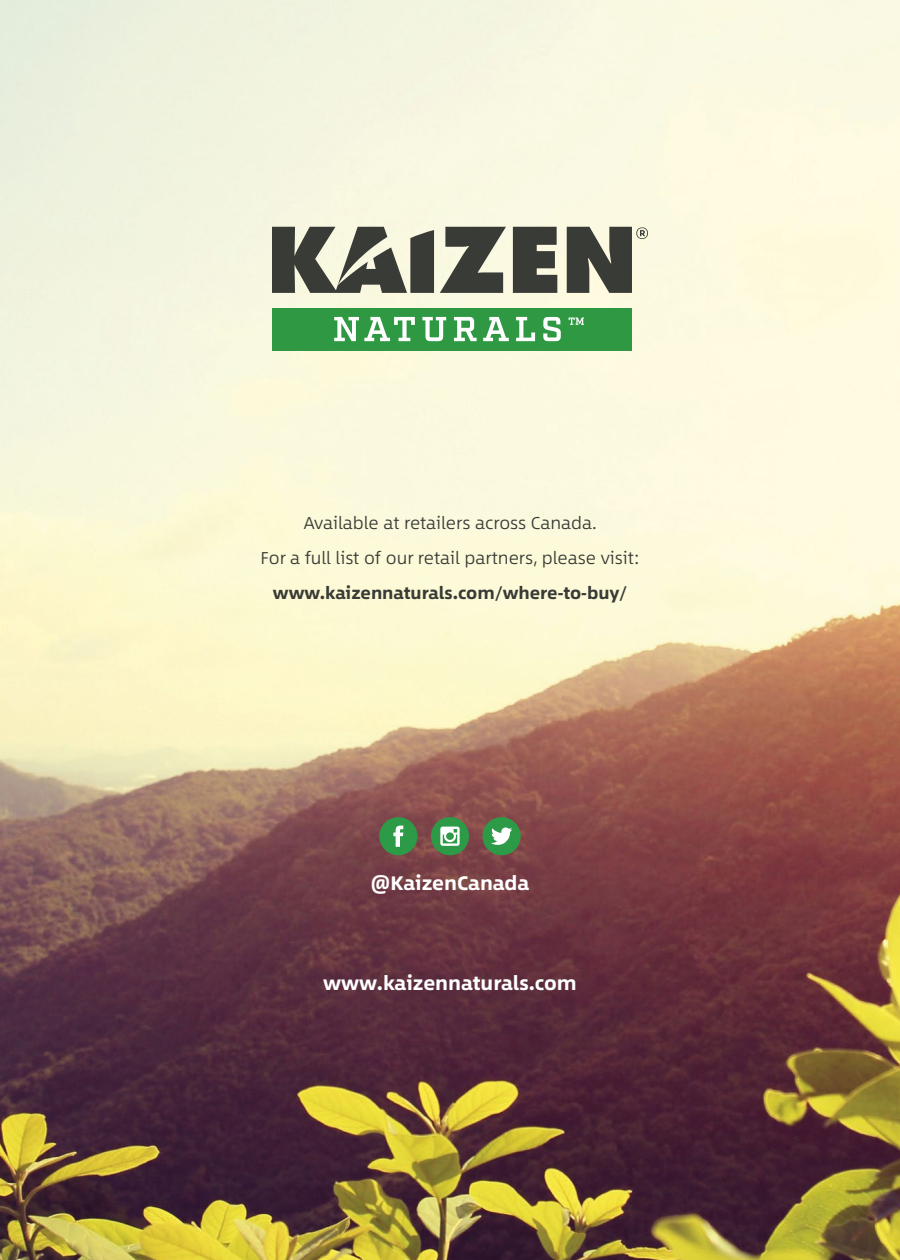
<style>
.page{position:relative;width:900px;height:1260px;background:#fff}
.page>*{position:absolute;margin:0;border:0;box-sizing:border-box;transform-origin:0 0}
.t1{font:700 20px "Between 1";color:#fff}
.t2{font:300 17.5px/35px "Between 1";color:#383b36;text-align:center}
.t3{font:700 17.5px "Between 1";color:#383b36}
</style>
<div class="page">
<img style="left:0;top:0;width:900px;height:1260px">
<svg style="left:567px;top:227px;width:81px;height:66px;background:#76776c"></svg>
<svg style="left:513px;top:227px;width:44px;height:66px;background:#4c4e47"></svg>
<svg style="left:440px;top:227px;width:66px;height:66px;background:#797a6f"></svg>
<svg style="left:272px;top:227px;width:162px;height:66px;background:#787a6f"></svg>
<div style="left:272px;top:308px;width:360px;height:42px;background:#2e9942"></div>
<svg style="left:334px;top:317px;width:81px;height:24px"></svg>
<svg style="left:422px;top:317px;width:24px;height:24px"></svg>
<svg style="left:454px;top:317px;width:23px;height:24px"></svg>
<svg style="left:483px;top:317px;width:26px;height:24px"></svg>
<svg style="left:516px;top:317px;width:19px;height:24px"></svg>
<svg style="left:543px;top:317px;width:18px;height:24px"></svg>
<svg style="left:569px;top:318px;width:15px;height:7px"></svg>
<div style="left:379px;top:817px;width:38px;height:38px;background:#2d9a47;border-radius:50%"></div>
<div style="left:431px;top:817px;width:38px;height:38px;background:#2d9a47;border-radius:50%"></div>
<svg style="left:393px;top:826px;width:10px;height:21px"></svg>
<div style="left:483px;top:817px;width:38px;height:38px;background:#2d9a47;border-radius:50%"></div>
<svg style="left:491px;top:827px;width:21px;height:18px"></svg>
<svg style="left:440px;top:827px;width:20px;height:19px"></svg>
<p class="t2" style="left:261px;top:505px;width:380px">Available at retailers across Canada.<br>For a full list of our retail partners, please visit:</p>
<p class="t3" style="left:273px;top:582px;width:356px">www.kaizennaturals.com/where-to-buy/</p>
<p class="t1" style="left:371px;top:871px;width:160px">@KaizenCanada</p>
<p class="t1" style="left:323px;top:971px;width:255px">www.kaizennaturals.com</p>
</div>
